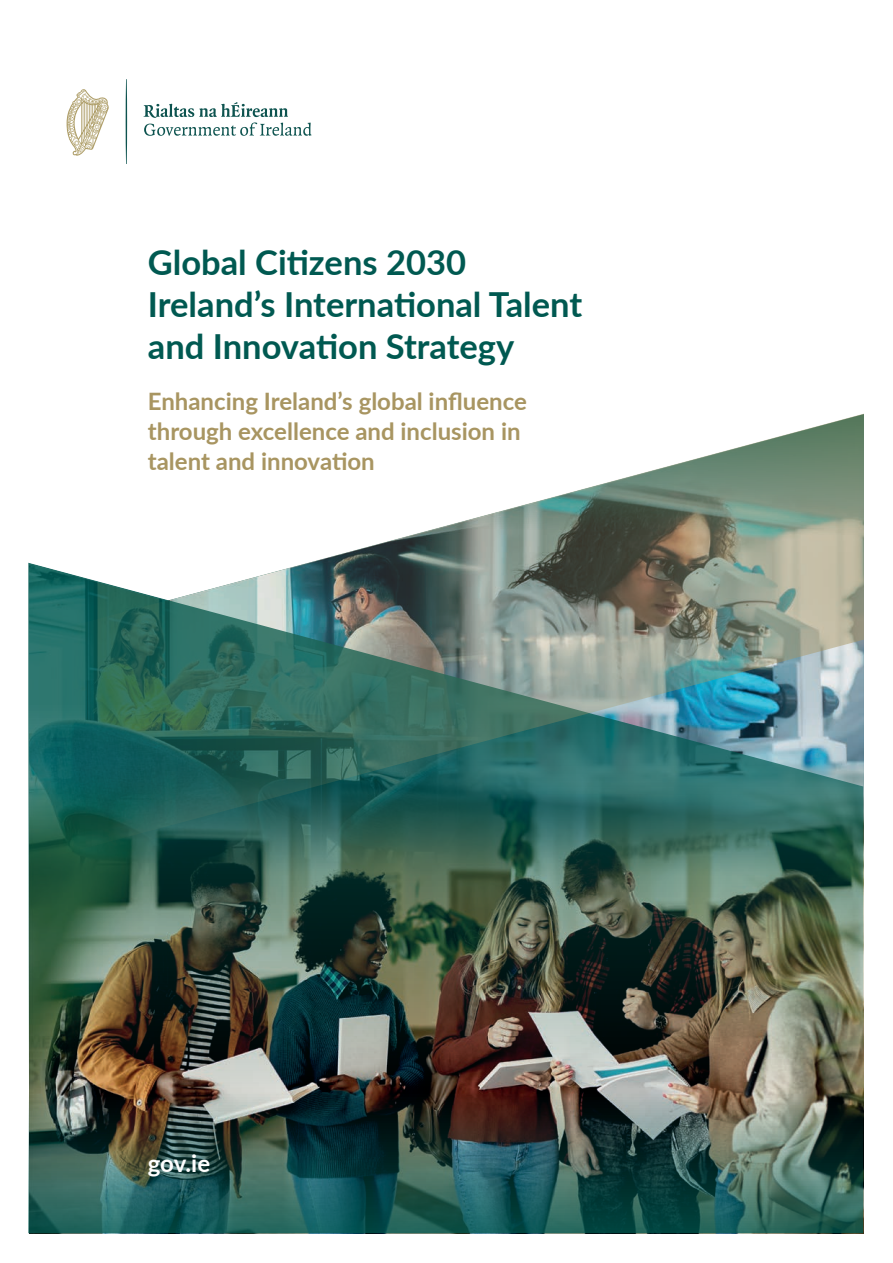
<style>
.page{position:relative;width:893px;height:1263px;background:#fff}
.page>*{position:absolute;margin:0;border:0;box-sizing:border-box;transform-origin:0 0}
.t1{font:700 34.5px/42px "Lato";color:#005951}
.t2{font:700 24px/30px "Lato";color:#a89561}
.t3{font:700 24px "Lato";color:#fff}
</style>
<div class="page">
<svg style="left:143px;top:102px;width:169px;height:34px"></svg>
<svg style="left:126px;top:79px;width:1px;height:85px"></svg>
<svg style="left:66px;top:89px;width:43px;height:67px"></svg>
<img style="left:28px;top:563px;width:835px;height:670px">
<img style="left:29px;top:414px;width:835px;height:449px">
<h1 class="t1" style="left:148px;top:240px;width:436px">Global Citizens 2030<br>Ireland’s International Talent and Innovation Strategy</h1>
<p class="t2" style="left:148px;top:385px;width:380px">Enhancing Ireland’s global influence through excellence and inclusion in talent and innovation</p>
<p class="t3" style="left:148px;top:1145px;width:64px">gov.ie</p>
</div>
